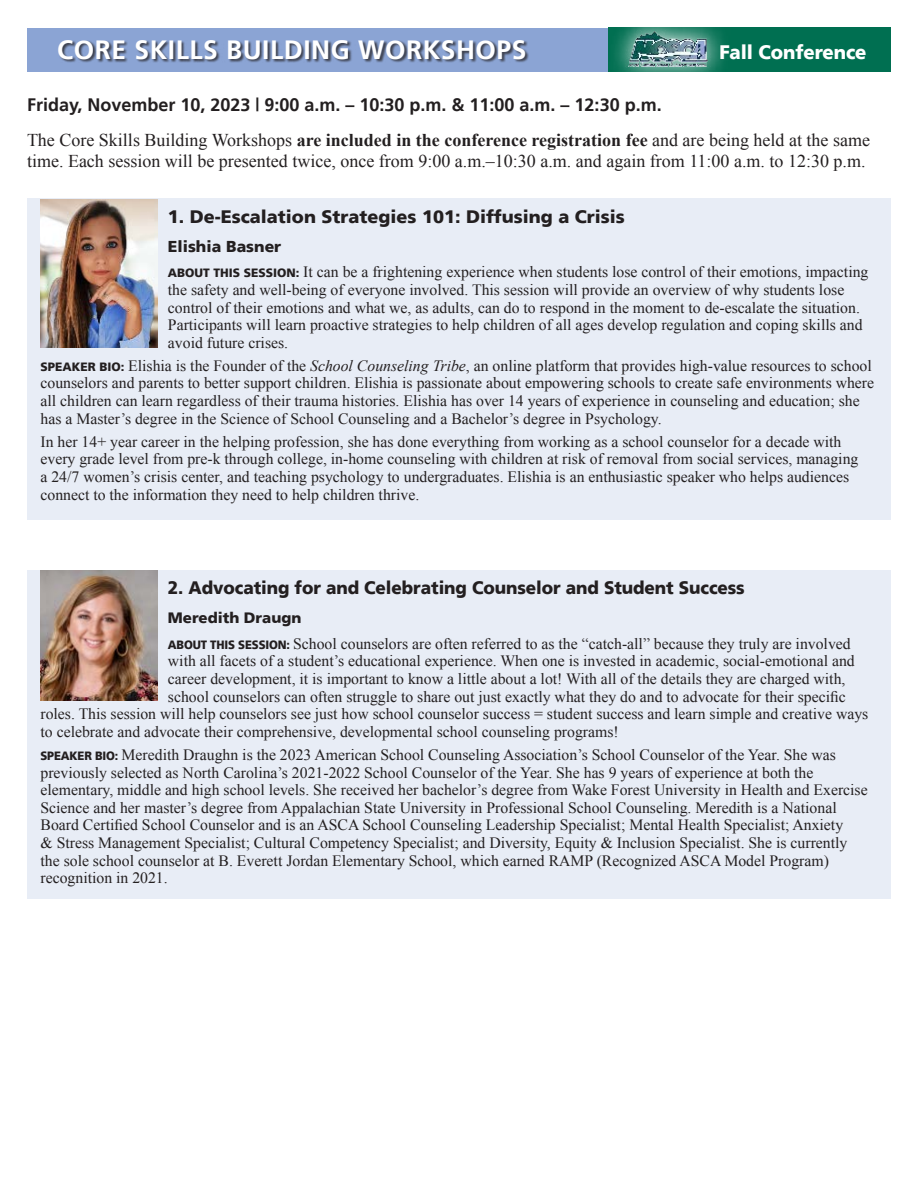
<style>
.page{position:relative;width:918px;height:1188px;background:#fff}
.page>*{position:absolute;margin:0;border:0;box-sizing:border-box;transform-origin:0 0}
.Schedule_copy{font:700 26.4px "Frutiger";letter-spacing:.02em;color:#fff}
.Schedule_copy-2{font:900 19.5px "Frutiger";letter-spacing:-.005em;color:#fff;scale:.95 1}
.t1{font:18px/21.6px "Times New Roman";color:#231f20}
.t2{font:700 18px "Frutiger";color:#231f20}
.session{font:900 18px "Frutiger";letter-spacing:-.005em;color:#231f20;scale:.95 1}
.session-2{font:900 18px "Frutiger";letter-spacing:-.005em;color:#231f20}
.t3{font:15.75px/17.7px "Times New Roman";color:#231f20}
.session_info{font:900 15.75px "Frutiger";color:#231f20}
.session_info-2{font:900 15px "Frutiger";color:#231f20}
.s1{font-weight:700}
.s2{font-family:"Frutiger";font-weight:900;font-size:12px}
.s3{font-style:italic}
</style>
<div class="page">
<div style="left:27px;top:199px;width:864px;height:321px;background:#e8edf6"></div>
<img style="left:40px;top:200px;width:117px;height:147px">
<div style="left:27px;top:28px;width:863px;height:43px;background:#8ba4d4"></div>
<div style="left:608px;top:27px;width:283px;height:44px;background:#006f51"></div>
<div style="left:59px;top:41px;width:470px;height:22px;background:#231f20;opacity:.75"></div>
<svg style="left:607px;top:27px;width:123px;height:45px"></svg>
<img style="left:625px;top:30px;width:85px;height:37px">
<div style="left:27px;top:570px;width:864px;height:329px;background:#e8edf6"></div>
<img style="left:40px;top:571px;width:117px;height:129px">
<p class="Schedule_copy" style="left:57px;top:38px;width:471px">CORE SKILLS BUILDING WORKSHOPS</p>
<p class="Schedule_copy-2" style="left:719px;top:44px;width:156px">Fall Conference</p>
<p class="t2" style="left:27px;top:96px;width:636px">Friday, November 10, 2023 | 9:00 a.m. – 10:30 p.m. &amp; 11:00 a.m. – 12:30 p.m.</p>
<p class="t1" style="left:27px;top:129px;width:845px">The Core Skills Building Workshops <span class="s1">are included in the conference registration fee</span> and are being held at the same time. Each session will be presented twice, once from 9:00 a.m.–10:30 a.m. and again from 11:00 a.m. to 12:30 p.m.</p>
<p class="session-2" style="left:168px;top:209px;width:458px">1. De-Escalation Strategies 101: Diffusing a Crisis</p>
<p class="session_info" style="left:168px;top:239px;width:115px">Elishia Basner</p>
<p class="t3" style="left:168px;top:263px;width:702px"><span class="s2">ABOUT THIS SESSION:</span> It can be a frightening experience when students lose control of their emotions, impacting the safety and well-being of everyone involved. This session will provide an overview of why students lose control of their emotions and what we, as adults, can do to respond in the moment to de-escalate the situation.<br>Participants will learn proactive strategies to help children of all ages develop regulation and coping skills and avoid future crises.</p>
<p class="t3" style="left:40px;top:357px;width:835px"><span class="s2">SPEAKER BIO:</span> Elishia is the Founder of the <span class="s3">School Counseling Tribe</span>, an online platform that provides high-value resources to school counselors and parents to better support children. Elishia is passionate about empowering schools to create safe environments where all children can learn regardless of their trauma histories. Elishia has over 14 years of experience in counseling and education; she has a Master’s degree in the Science of School Counseling and a Bachelor’s degree in Psychology.</p>
<p class="t3" style="left:40px;top:432px;width:819px">In her 14+ year career in the helping profession, she has done everything from working as a school counselor for a decade with every grade level from pre-k through college, in-home counseling with children at risk of removal from social services, managing a 24/7 women’s crisis center, and teaching psychology to undergraduates. Elishia is an enthusiastic speaker who helps audiences connect to the information they need to help children thrive.</p>
<p class="session" style="left:168px;top:580px;width:609px">2. Advocating for and Celebrating Counselor and Student Success</p>
<p class="session_info-2" style="left:168px;top:611px;width:135px">Meredith Draugn</p>
<p class="t3" style="left:168px;top:634px;width:684px"><span class="s2">ABOUT THIS SESSION:</span> School counselors are often referred to as the “catch-all” because they truly are involved</p>
<p class="t3" style="left:168px;top:652px;width:688px">with all facets of a student’s educational experience. When one is invested in academic, social-emotional and</p>
<p class="t3" style="left:168px;top:670px;width:679px">career development, it is important to know a little about a lot! With all of the details they are charged with,</p>
<p class="t3" style="left:168px;top:687px;width:680px">school counselors can often struggle to share out just exactly what they do and to advocate for their specific</p>
<p class="t3" style="left:40px;top:705px;width:829px">roles. This session will help counselors see just how school counselor success = student success and learn simple and creative ways</p>
<p class="t3" style="left:40px;top:723px;width:580px">to celebrate and advocate their comprehensive, developmental school counseling programs!</p>
<p class="t3" style="left:40px;top:746px;width:829px"><span class="s2">SPEAKER BIO:</span> Meredith Draughn is the 2023 American School Counseling Association’s School Counselor of the Year. She was previously selected as North Carolina’s 2021-2022 School Counselor of the Year. She has 9 years of experience at both the elementary, middle and high school levels. She received her bachelor’s degree from Wake Forest University in Health and Exercise Science and her master’s degree from Appalachian State University in Professional School Counseling. Meredith is a National Board Certified School Counselor and is an ASCA School Counseling Leadership Specialist; Mental Health Specialist; Anxiety<br>&amp; Stress Management Specialist; Cultural Competency Specialist; and Diversity, Equity &amp; Inclusion Specialist. She is currently the sole school counselor at B. Everett Jordan Elementary School, which earned RAMP (Recognized ASCA Model Program) recognition in 2021.</p>
</div>
